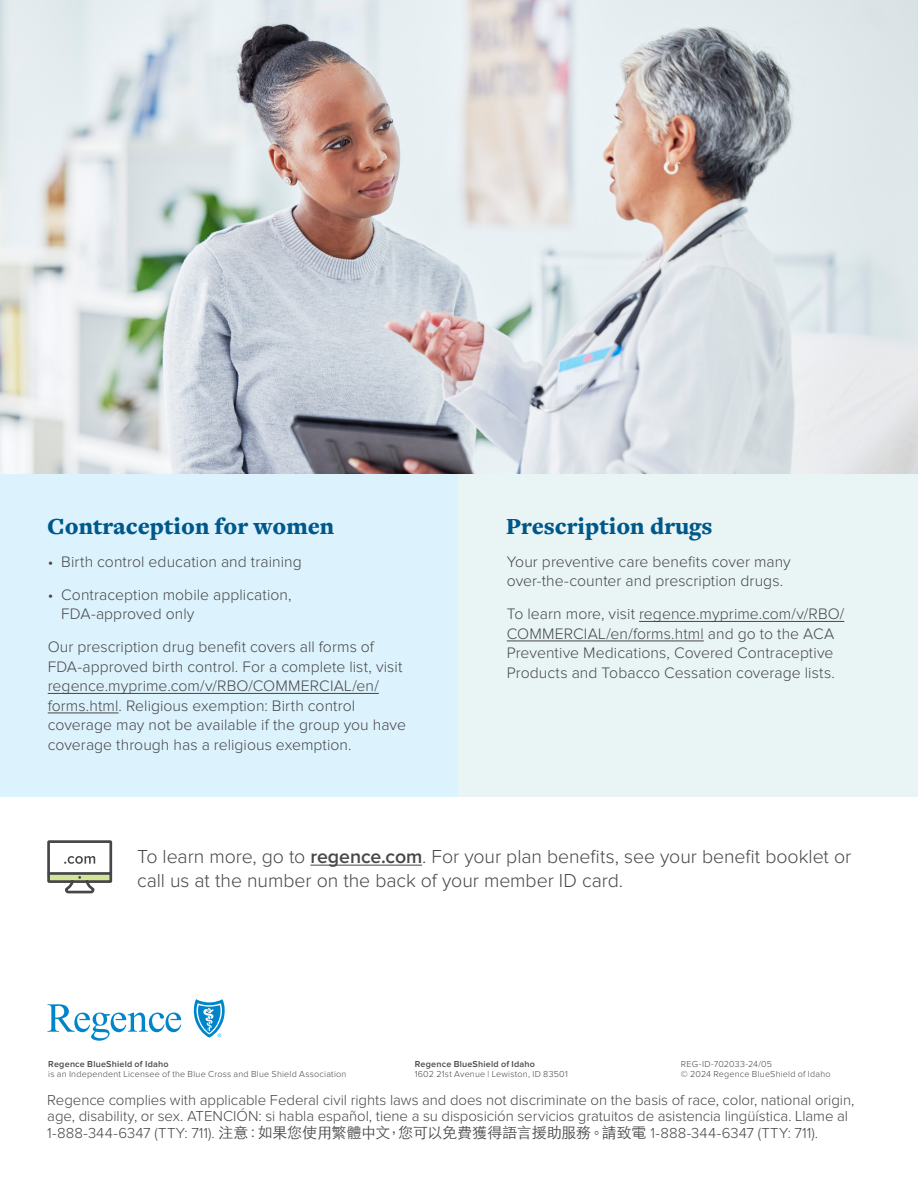
<style>
.page{position:relative;width:918px;height:1188px;background:#fff}
.page>*{position:absolute;margin:0;border:0;box-sizing:border-box;transform-origin:0 0}
.Subhead_16pt_Blue{font:900 24px "Freight Text Pro";color:#00588a}
.Intro_12pt_Grey{font:300 19.5px/24px "Proxima Nova";letter-spacing:-.005em;color:#474749}
.Body_10_5pt{font:300 15.75px/19.5px "Proxima Nova";letter-spacing:.005em;color:#474749}
.t1{font:300 15px/16.5px "Proxima Nova";letter-spacing:-.005em;color:#474749}
.Legal_Licensee_6pt{font:300 9px/10.5px "Proxima Nova";letter-spacing:.025em;color:#474749}
.s1{font-weight:600}
.s2{font-family:"ST Heiti TC"}
</style>
<div class="page">
<div style="left:0;top:474px;width:459px;height:322px;background:#dcf2fc"></div>
<div style="left:458px;top:474px;width:460px;height:322px;background:#e9f5f5"></div>
<img style="left:0;top:0;width:918px;height:474px">
<hr style="left:48px;top:693px;width:331px;height:1px;background:#474749">
<hr style="left:48px;top:713px;width:71px;height:1px;background:#474749">
<hr style="left:639px;top:621px;width:205px;height:1px;background:#474749">
<hr style="left:507px;top:641px;width:197px;height:1px;background:#474749">
<hr style="left:310px;top:865px;width:112px;height:1px;background:#474749">
<svg style="left:47px;top:840px;width:66px;height:54px"></svg>
<svg style="left:193px;top:999px;width:32px;height:39px"></svg>
<svg style="left:47px;top:1004px;width:134px;height:37px"></svg>
<p class="Subhead_16pt_Blue" style="left:47px;top:510px;width:288px">Contraception for women</p>
<p class="Subhead_16pt_Blue" style="left:506px;top:510px;width:208px">Prescription drugs</p>
<p class="Body_10_5pt" style="left:48px;top:552px;width:255px">• Birth control education and training</p>
<p class="Body_10_5pt" style="left:61px;top:585px;width:232px;text-indent:-14px">• Contraception mobile application,<br>FDA-approved only</p>
<p class="Body_10_5pt" style="left:48px;top:638px;width:360px">Our prescription drug benefit covers all forms of FDA-approved birth control. For a complete list, visit regence.myprime.com/v/RBO/COMMERCIAL/en/ forms.html. Religious exemption: Birth control coverage may not be available if the group you have coverage through has a religious exemption.</p>
<p class="Body_10_5pt" style="left:507px;top:552px;width:286px">Your preventive care benefits cover many over-the-counter and prescription drugs.</p>
<p class="Body_10_5pt" style="left:507px;top:605px;width:339px">To learn more, visit regence.myprime.com/v/RBO/ COMMERCIAL/en/forms.html and go to the ACA Preventive Medications, Covered Contraceptive Products and Tobacco Cessation coverage lists.</p>
<p class="Intro_12pt_Grey" style="left:137px;top:844px;width:716px">To learn more, go to <span class="s1">regence.com</span>. For your plan benefits, see your benefit booklet or call us at the number on the back of your member ID card.</p>
<p class="Legal_Licensee_6pt" style="left:48px;top:1058px;width:300px"><span class="s1">Regence BlueShield of Idaho<br></span>is an Independent Licensee of the Blue Cross and Blue Shield Association</p>
<p class="Legal_Licensee_6pt" style="left:415px;top:1058px;width:155px"><span class="s1">Regence BlueShield of Idaho<br></span>1602 21st Avenue | Lewiston, ID 83501</p>
<p class="Legal_Licensee_6pt" style="left:681px;top:1058px;width:151px">REG-ID-702033-24/05<br>© 2024 Regence BlueShield of Idaho</p>
<p class="t1" style="left:47px;top:1092px;width:809px">Regence complies with applicable Federal civil rights laws and does not discriminate on the basis of race, color, national origin, age, disability, or sex. ATENCIÓN: si habla español, tiene a su disposición servicios gratuitos de asistencia lingüística. Llame al<br>1-888-344-6347 (TTY: 711). <span class="s2">注意：如果您使用繁體中文，您可以免費獲得語言援助服務。請致電</span> 1-888-344-6347 (TTY: 711).</p>
</div>
